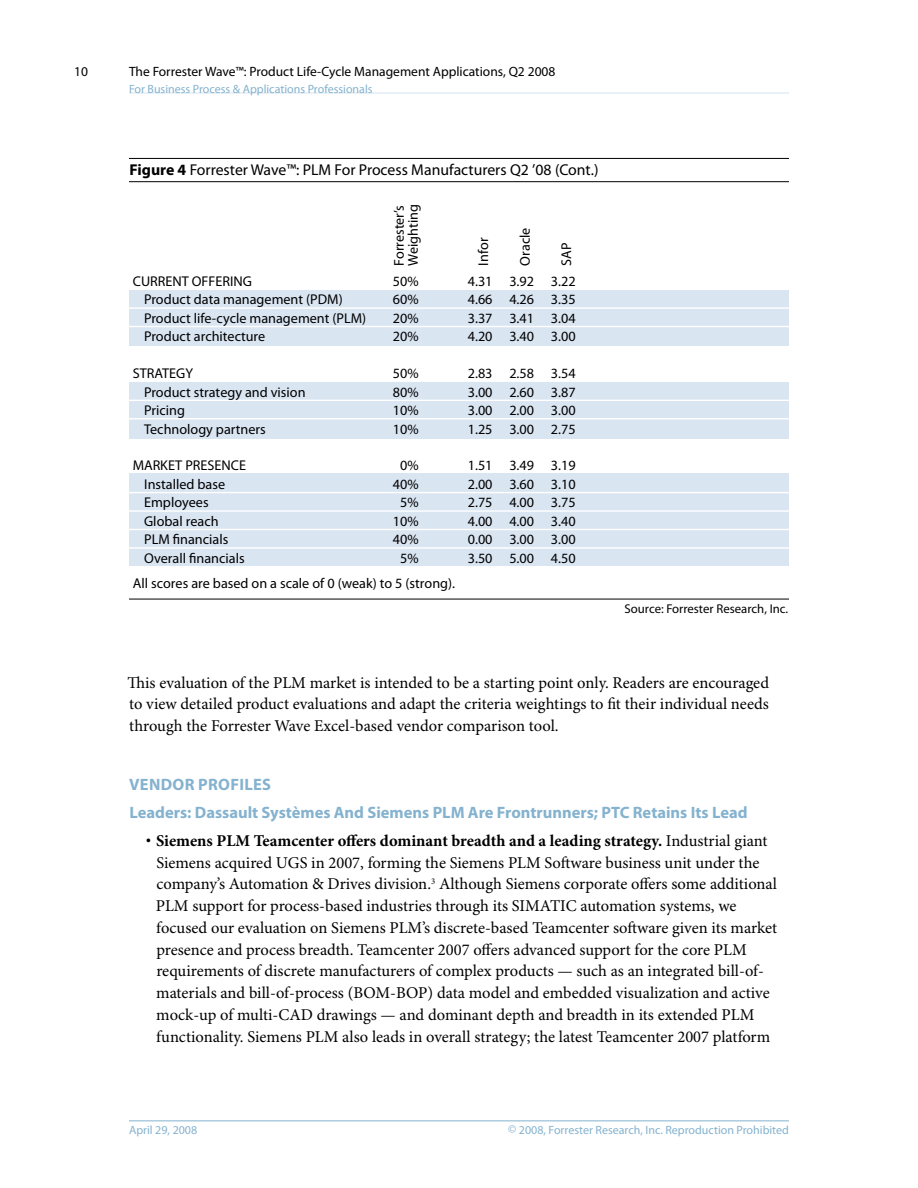
<style>
.page{position:relative;width:918px;height:1188px;background:#fff}
.page>*{position:absolute;margin:0;border:0;box-sizing:border-box;transform-origin:0 0}
.t1{font:16.5px/21.8px "Minion Pro";color:#000;text-align:justify}
.t2{font:700 16.5px/27.8px "Myriad Pro";color:#84b2cf}
.t3{font:15.75px "Myriad Pro";color:#000}
.t4{font:14.25px/18.5px "Myriad Pro";color:#000;text-align:justify}
.t5{font:13.5px "Myriad Pro";color:#000}
.t6{font:12.75px "Myriad Pro";color:#000}
.t7{font:12px "Myriad Pro";color:#84b2cf}
.s1{font-weight:700}
.s2{font-weight:700;font-size:24px}
</style>
<div class="page">
<hr style="left:129px;top:1120px;width:660px;height:1px;background:#84b2cf">
<hr style="left:129px;top:93px;width:660px;height:1px;background:#d4e4ee">
<hr style="left:129px;top:158px;width:660px;height:1px;background:#000">
<hr style="left:129px;top:181px;width:660px;height:1px;background:#000">
<hr style="left:129px;top:599px;width:660px;height:1px;background:#000">
<div style="left:129px;top:290px;width:660px;height:56px;background:#dae5f2"></div>
<div style="left:129px;top:382px;width:660px;height:56px;background:#dae5f2"></div>
<div style="left:129px;top:473px;width:660px;height:93px;background:#dae5f2"></div>
<hr style="left:129px;top:307px;width:660px;height:2px;background:#fff">
<hr style="left:129px;top:326px;width:660px;height:1px;background:#fff">
<hr style="left:129px;top:400px;width:660px;height:1px;background:#fff">
<hr style="left:129px;top:418px;width:660px;height:1px;background:#fff">
<hr style="left:129px;top:492px;width:660px;height:1px;background:#fff">
<hr style="left:129px;top:510px;width:660px;height:2px;background:#fff">
<hr style="left:129px;top:529px;width:660px;height:1px;background:#fff">
<hr style="left:129px;top:547px;width:660px;height:2px;background:#fff">
<p class="t5" style="left:74px;top:64px;width:15px">10</p>
<p class="t5" style="left:129px;top:64px;width:428px">The Forrester Wave™: Product Life-Cycle Management Applications, Q2 2008</p>
<p class="t7" style="left:129px;top:82px;width:245px">For Business Process &amp; Applications Professionals</p>
<p class="t3" style="left:130px;top:161px;width:470px"><span class="s1">Figure 4</span> Forrester Wave™: PLM For Process Manufacturers Q2 ’08 (Cont.)</p>
<p class="t4" style="left:144px;top:272px;width:224px;text-align:left;text-indent:-11px">CURRENT OFFERING<br>Product data management (PDM)<br>Product life-cycle management (PLM)<br>Product architecture</p>
<p class="t4" style="left:144px;top:364px;width:163px;text-align:left;text-indent:-11px">STRATEGY<br>Product strategy and vision<br>Pricing<br>Technology partners</p>
<p class="t4" style="left:144px;top:457px;width:103px;text-align:left;text-indent:-11px">MARKET PRESENCE<br>Installed base<br>Employees<br>Global reach<br>PLM financials<br>Overall financials</p>
<p class="t4" style="left:392px;top:266px;width:63px;line-height:14.2px;rotate:-90deg">Forrester’s<br>Weighting</p>
<p class="t4" style="left:393px;top:272px;width:27px">50% 60% 20% 20%</p>
<p class="t4" style="left:393px;top:364px;width:27px">50% 80% 10% 10%</p>
<p class="t4" style="left:393px;top:457px;width:27px;text-align:center">0%<br>40%<br>5%<br>10%<br>40%<br>5%</p>
<p class="t4" style="left:133px;top:574px;width:324px">All scores are based on a scale of 0 (weak) to 5 (strong).</p>
<p class="t4" style="left:475px;top:266px;width:29px;rotate:-90deg">Infor</p>
<p class="t4" style="left:516px;top:266px;width:40px;rotate:-90deg">Oracle</p>
<p class="t4" style="left:468px;top:272px;width:26px">4.31<br>4.66<br>3.37<br>4.20</p>
<p class="t4" style="left:468px;top:364px;width:26px">2.83<br>3.00<br>3.00<br>1.25</p>
<p class="t4" style="left:468px;top:457px;width:26px">1.51<br>2.00<br>2.75<br>4.00<br>0.00<br>3.50</p>
<p class="t4" style="left:509px;top:272px;width:26px">3.92<br>4.26<br>3.41<br>3.40</p>
<p class="t4" style="left:509px;top:364px;width:26px">2.58<br>2.60<br>2.00<br>3.00</p>
<p class="t4" style="left:509px;top:457px;width:26px">3.49<br>3.60<br>4.00<br>4.00<br>3.00<br>5.00</p>
<p class="t4" style="left:557px;top:266px;width:25px;rotate:-90deg">SAP</p>
<p class="t4" style="left:551px;top:272px;width:26px">3.22<br>3.35<br>3.04<br>3.00</p>
<p class="t4" style="left:551px;top:364px;width:26px">3.54<br>3.87<br>3.00<br>2.75</p>
<p class="t4" style="left:551px;top:457px;width:26px">3.19<br>3.10<br>3.75<br>3.40<br>3.00<br>4.50</p>
<p class="t6" style="left:625px;top:602px;width:165px">Source: Forrester Research, Inc.</p>
<p class="t1" style="left:128px;top:672px;width:643px">This evaluation of the PLM market is intended to be a starting point only. Readers are encouraged to view detailed product evaluations and adapt the criteria weightings to fit their individual needs through the Forrester Wave Excel-based vendor comparison tool.</p>
<p class="t2" style="left:129px;top:771px;width:620px">VENDOR PROFILES<br>Leaders: Dassault Systèmes And Siemens PLM Are Frontrunners; PTC Retains Its Lead</p>
<p class="t1" style="left:156px;top:830px;width:623px;text-align:left;text-indent:-10px"><span class="s2">·</span> <span class="s1">Siemens PLM Teamcenter offers dominant breadth and a leading strategy.</span> Industrial giant Siemens acquired UGS in 2007, forming the Siemens PLM Software business unit under the company’s Automation &amp; Drives division.<sup>3</sup> Although Siemens corporate offers some additional PLM support for process-based industries through its SIMATIC automation systems, we focused our evaluation on Siemens PLM’s discrete-based Teamcenter software given its market presence and process breadth. Teamcenter 2007 offers advanced support for the core PLM requirements of discrete manufacturers of complex products — such as an integrated bill-of&shy;materials and bill-of-process (BOM-BOP) data model and embedded visualization and active mock-up of multi-CAD drawings — and dominant depth and breadth in its extended PLM functionality. Siemens PLM also leads in overall strategy; the latest Teamcenter 2007 platform</p>
<p class="t7" style="left:129px;top:1123px;width:70px">April 29, 2008</p>
<p class="t7" style="left:508px;top:1123px;width:282px">© 2008, Forrester Research, Inc. Reproduction Prohibited</p>
</div>
